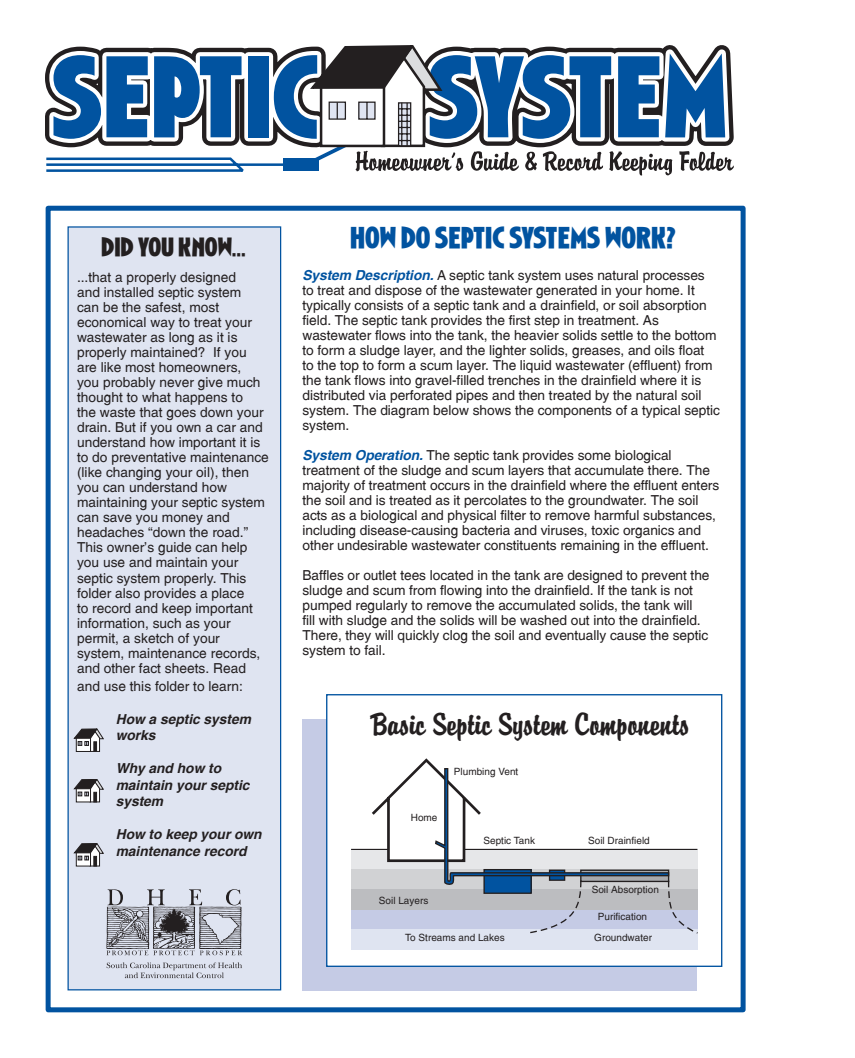
<style>
.page{position:relative;width:855px;height:1058px;background:#fff}
.page>*{position:absolute;margin:0;border:0;box-sizing:border-box;transform-origin:0 0}
.Large_Section_Headin{font:30px "Chapell";color:#0153a0}
.t1{font:28px "Briquet Plain";color:#231f20}
.t2{font:26.25px "Chapell";color:#231f20}
.BT_Switz__11pt{font:13.75px/15px "Switzerland Plain";letter-spacing:-.005em;color:#231f20}
.t3{font:italic 700 13.75px/16.5px "Switzerland";color:#231f20}
.t4{font:10px "Switzerland Plain";color:#231f20}
.s1{font-family:"Switzerland";font-weight:700;font-style:italic;color:#0153a0}
</style>
<div class="page">
<div style="left:46px;top:206px;width:700px;height:806px;border:5px solid #0153a0"></div>
<svg style="left:45px;top:45px;width:689px;height:130px"></svg>
<div style="left:68px;top:227px;width:213px;height:762px;background:#dfe4f1"></div>
<div style="left:68px;top:226px;width:213px;height:764px;border:1px solid #0153a0"></div>
<svg style="left:74px;top:728px;width:30px;height:23px"></svg>
<svg style="left:74px;top:779px;width:30px;height:23px"></svg>
<svg style="left:74px;top:843px;width:30px;height:23px"></svg>
<svg style="left:107px;top:962px;width:135px;height:16px"></svg>
<svg style="left:106px;top:889px;width:136px;height:66px"></svg>
<div style="left:302px;top:719px;width:395px;height:271px;background:#c5cbe5"></div>
<div style="left:327px;top:694px;width:395px;height:272px;background:#fff"></div>
<div style="left:326px;top:694px;width:396px;height:273px;border:1px solid #0153a0"></div>
<hr style="left:351px;top:848px;width:346px;height:2px;background:#231f20">
<div style="left:351px;top:850px;width:347px;height:20px;background:#e6e7e9"></div>
<div style="left:351px;top:869px;width:347px;height:21px;background:#d1d2d4"></div>
<div style="left:351px;top:889px;width:347px;height:20px;background:#bcbdc0"></div>
<div style="left:351px;top:910px;width:347px;height:19px;background:#c5cbe5"></div>
<div style="left:351px;top:929px;width:347px;height:20px;background:#dfe4f1"></div>
<svg style="left:369px;top:758px;width:329px;height:176px"></svg>
<p class="t2" style="left:101px;top:231px;width:146px">DID YOU KNOW...</p>
<p class="BT_Switz__11pt" style="left:77px;top:270px;width:193px">...that a properly designed<br>and installed septic system<br>can be the safest, most economical way to treat your wastewater as long as it is properly maintained? If you are like most homeowners,<br>you probably never give much thought to what happens to<br>the waste that goes down your drain. But if you own a car and understand how important it is to do preventative maintenance (like changing your oil), then you can understand how maintaining your septic system can save you money and headaches “down the road.”<br>This owner’s guide can help you use and maintain your septic system properly. This folder also provides a place<br>to record and keep important information, such as your permit, a sketch of your system, maintenance records, and other fact sheets. Read</p>
<p class="BT_Switz__11pt" style="left:77px;top:678px;width:167px">and use this folder to learn:</p>
<p class="t3" style="left:116px;top:710px;width:137px">How a septic system works</p>
<p class="t3" style="left:116px;top:760px;width:135px">Why and how to maintain your septic system</p>
<p class="t3" style="left:116px;top:826px;width:147px">How to keep your own maintenance record</p>
<p class="Large_Section_Headin" style="left:350px;top:220px;width:327px">HOW DO SEPTIC SYSTEMS WORK?</p>
<p class="BT_Switz__11pt" style="left:302px;top:268px;width:419px"><span class="s1">System Description.</span> A septic tank system uses natural processes<br>to treat and dispose of the wastewater generated in your home. It typically consists of a septic tank and a drainfield, or soil absorption field. The septic tank provides the first step in treatment. As wastewater flows into the tank, the heavier solids settle to the bottom to form a sludge layer, and the lighter solids, greases, and oils float<br>to the top to form a scum layer. The liquid wastewater (effluent) from the tank flows into gravel-filled trenches in the drainfield where it is distributed via perforated pipes and then treated by the natural soil system. The diagram below shows the components of a typical septic system.</p>
<p class="BT_Switz__11pt" style="left:302px;top:448px;width:418px"><span class="s1">System Operation.</span> The septic tank provides some biological treatment of the sludge and scum layers that accumulate there. The majority of treatment occurs in the drainfield where the effluent enters the soil and is treated as it percolates to the groundwater. The soil acts as a biological and physical filter to remove harmful substances, including disease-causing bacteria and viruses, toxic organics and other undesirable wastewater constituents remaining in the effluent.</p>
<p class="BT_Switz__11pt" style="left:302px;top:568px;width:409px">Baffles or outlet tees located in the tank are designed to prevent the sludge and scum from flowing into the drainfield. If the tank is not pumped regularly to remove the accumulated solids, the tank will<br>fill with sludge and the solids will be washed out into the drainfield.<br>There, they will quickly clog the soil and eventually cause the septic system to fail.</p>
<p class="t1" style="left:371px;top:707px;width:320px">Basic Septic System Components</p>
<p class="t4" style="left:454px;top:765px;width:66px">Plumbing Vent</p>
<p class="t4" style="left:411px;top:811px;width:28px">Home</p>
<p class="t4" style="left:483px;top:834px;width:53px">Septic Tank</p>
<p class="t4" style="left:588px;top:834px;width:63px">Soil Drainfield</p>
<p class="t4" style="left:592px;top:883px;width:69px">Soil Absorption</p>
<p class="t4" style="left:598px;top:910px;width:51px">Purification</p>
<p class="t4" style="left:405px;top:931px;width:101px">To Streams and Lakes</p>
<p class="t4" style="left:594px;top:931px;width:59px">Groundwater</p>
<p class="t4" style="left:379px;top:895px;width:51px">Soil Layers</p>
</div>
